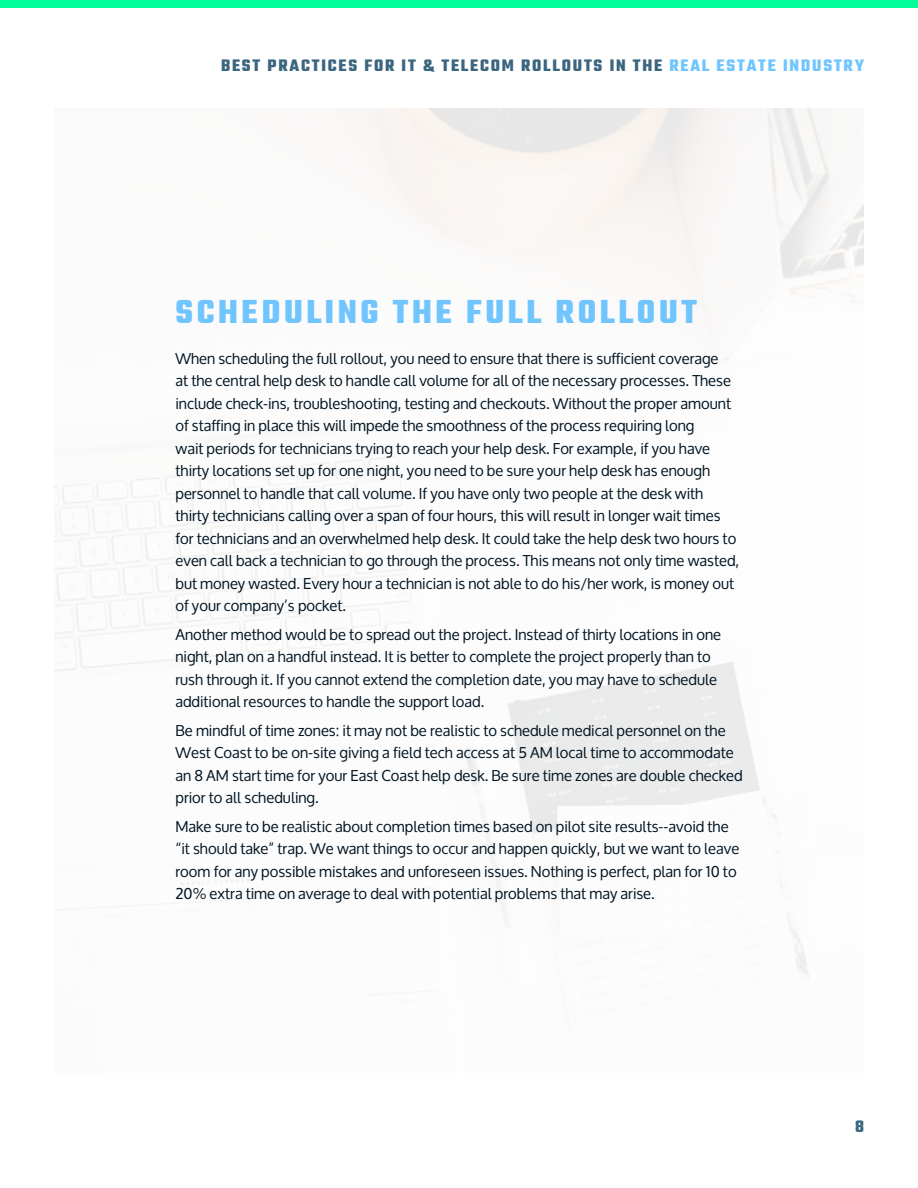
<style>
.page{position:relative;width:918px;height:1188px;background:#fff}
.page>*{position:absolute;margin:0;border:0;box-sizing:border-box;transform-origin:0 0}
.t1{font:700 36px "Teko";letter-spacing:.1em;color:#71c5ff}
.t2{font:700 18px "Teko";letter-spacing:.1em;color:#3c6580}
.t3{font:15px/22.5px "Oxygen";color:#001321}
.s1{color:#71c5ff}
</style>
<div class="page">
<div style="left:0;top:0;width:918px;height:8px;background:#0f9"></div>
<p class="t2" style="left:221px;top:54px;width:644px">BEST PRACTICES FOR IT &amp; TELECOM ROLLOUTS IN THE <span class="s1">REAL ESTATE INDUSTRY</span></p>
<h1 class="t1" style="left:176px;top:289px;width:523px">SCHEDULING THE FULL ROLLOUT</h1>
<p class="t3" style="left:176px;top:347px;width:565px">When scheduling the full rollout, you need to ensure that there is sufficient coverage<br>at the central help desk to handle call volume for all of the necessary processes. These include check-ins, troubleshooting, testing and checkouts. Without the proper amount of staffing in place this will impede the smoothness of the process requiring long<br>wait periods for technicians trying to reach your help desk. For example, if you have thirty locations set up for one night, you need to be sure your help desk has enough personnel to handle that call volume. If you have only two people at the desk with thirty technicians calling over a span of four hours, this will result in longer wait times for technicians and an overwhelmed help desk. It could take the help desk two hours to even call back a technician to go through the process. This means not only time wasted, but money wasted. Every hour a technician is not able to do his/her work, is money out of your company’s pocket.</p>
<p class="t3" style="left:176px;top:623px;width:547px">Another method would be to spread out the project. Instead of thirty locations in one night, plan on a handful instead. It is better to complete the project properly than to rush through it. If you cannot extend the completion date, you may have to schedule additional resources to handle the support load.</p>
<p class="t3" style="left:176px;top:719px;width:569px">Be mindful of time zones: it may not be realistic to schedule medical personnel on the West Coast to be on-site giving a field tech access at 5 AM local time to accommodate an 8 AM start time for your East Coast help desk. Be sure time zones are double checked prior to all scheduling.</p>
<p class="t3" style="left:176px;top:815px;width:565px">Make sure to be realistic about completion times based on pilot site results--avoid the “it should take” trap. We want things to occur and happen quickly, but we want to leave room for any possible mistakes and unforeseen issues. Nothing is perfect, plan for 10 to 20% extra time on average to deal with potential problems that may arise.</p>
<p class="t2" style="left:855px;top:1115px;width:10px">8</p>
</div>
